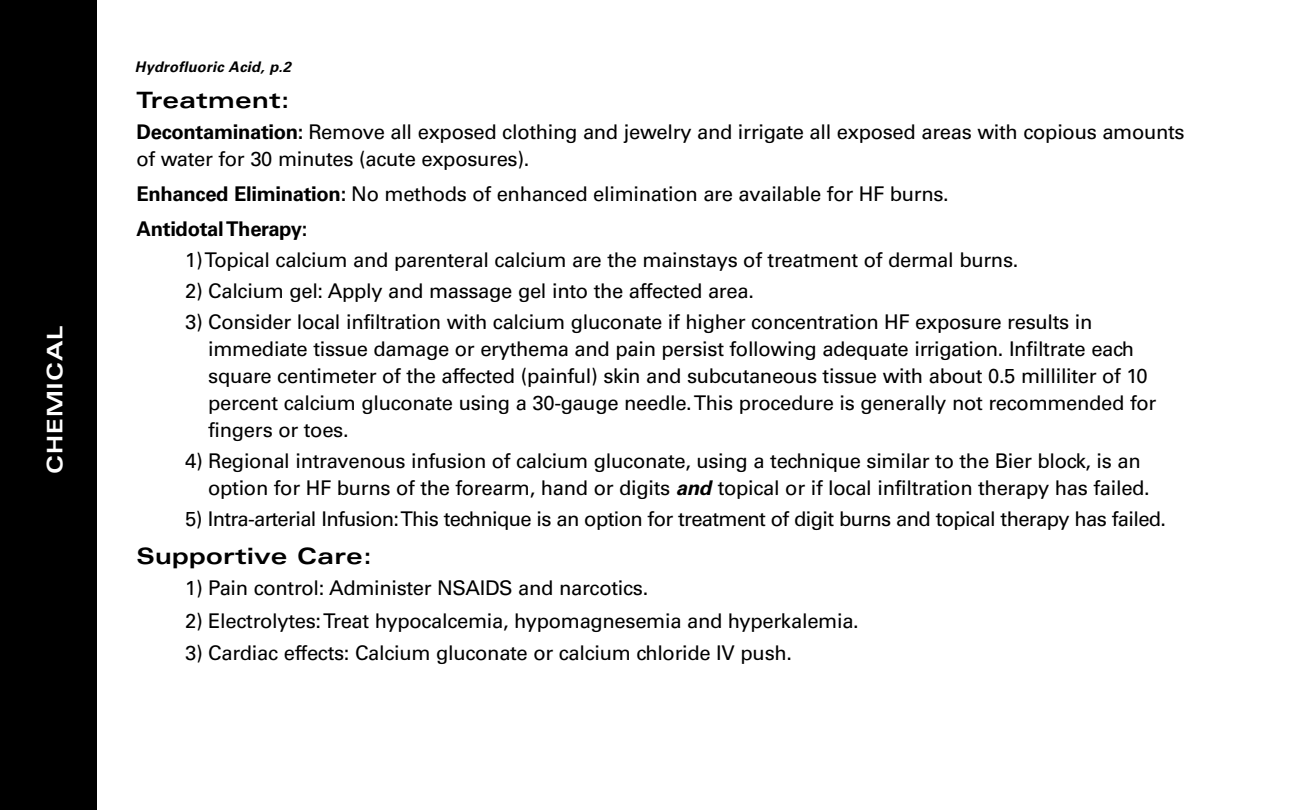
<style>
.page{position:relative;width:1296px;height:810px;background:#fff}
.page>*{position:absolute;margin:0;border:0;box-sizing:border-box;transform-origin:0 0}
.t1{font:700 expanded 22.5px "Univers";letter-spacing:.015em;color:#000}
.t2{font:700 expanded 21.38px "Univers";letter-spacing:.035em;color:#fff}
.t3{font:20.25px/27px "Univers";letter-spacing:-.015em;color:#000}
.t4{font:20.25px "Univers";letter-spacing:-.035em;color:#000}
.t5{font:italic 700 14.62px "Univers";letter-spacing:.015em;color:#000}
.s1{font-weight:700}
.s2{font-weight:700;font-style:italic}
</style>
<div class="page">
<div style="left:0;top:0;width:97px;height:810px;background:#000"></div>
<p class="t2" style="left:47px;top:474px;width:150px;rotate:-90deg">CHEMICAL</p>
<p class="t5" style="left:135px;top:61px;width:158px">Hydrofluoric Acid, p.2</p>
<p class="t1" style="left:137px;top:92px;width:154px">Treatment:</p>
<p class="t3" style="left:137px;top:120px;width:1050px"><span class="s1">Decontamination:</span> Remove all exposed clothing and jewelry and irrigate all exposed areas with copious amounts of water for 30 minutes (acute exposures).</p>
<p class="t3" style="left:137px;top:178px;width:814px;line-height:35.1px"><span class="s1">Enhanced Elimination:</span> No methods of enhanced elimination are available for HF burns.<br><span class="s1">Antidotal Therapy:</span></p>
<p class="t3" style="left:185px;top:248px;width:835px">1) Topical calcium and parenteral calcium are the mainstays of treatment of dermal burns.</p>
<p class="t3" style="left:185px;top:279px;width:570px">2) Calcium gel: Apply and massage gel into the affected area.</p>
<p class="t3" style="left:208px;top:311px;width:950px;text-indent:-23px">3) Consider local infiltration with calcium gluconate if higher concentration HF exposure results in immediate tissue damage or erythema and pain persist following adequate irrigation. Infiltrate each square centimeter of the affected (painful) skin and subcutaneous tissue with about 0.5 milliliter of 10 percent calcium gluconate using a 30-gauge needle. This procedure is generally not recommended for fingers or toes.</p>
<p class="t3" style="left:208px;top:450px;width:943px;text-indent:-23px">4) Regional intravenous infusion of calcium gluconate, using a technique similar to the Bier block, is an option for HF burns of the forearm, hand or digits <span class="s2">and</span> topical or if local infiltration therapy has failed.</p>
<p class="t4" style="left:185px;top:512px;width:983px">5) Intra-arterial Infusion: This technique is an option for treatment of digit burns and topical therapy has failed.</p>
<p class="t1" style="left:137px;top:548px;width:237px">Supportive Care:</p>
<p class="t3" style="left:185px;top:576px;width:465px">1) Pain control: Administer NSAIDS and narcotics.</p>
<p class="t3" style="left:185px;top:609px;width:675px">2) Electrolytes: Treat hypocalcemia, hypomagnesemia and hyperkalemia.</p>
<p class="t3" style="left:185px;top:642px;width:609px">3) Cardiac effects: Calcium gluconate or calcium chloride IV push.</p>
</div>
